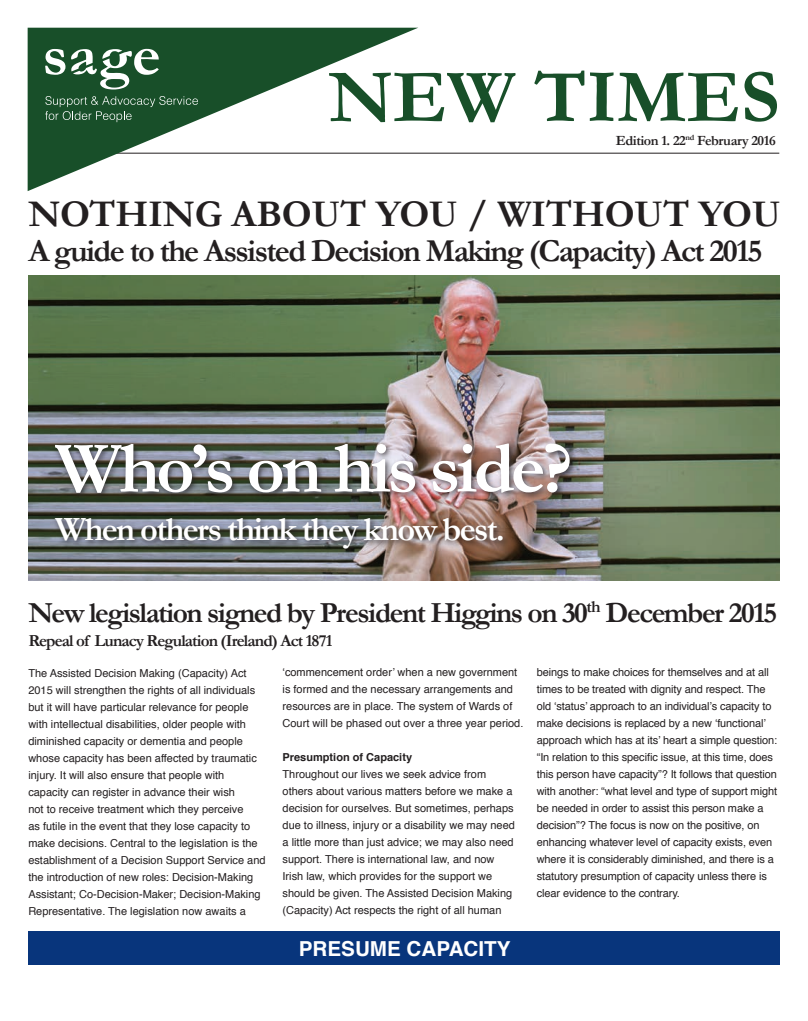
<style>
.page{position:relative;width:808px;height:1021px;background:#fff}
.page>*{position:absolute;margin:0;border:0;box-sizing:border-box;transform-origin:0 0}
.t1{font:700 76.2px "Garamond";color:#184f29}
.t2{font:700 74px "Garamond";letter-spacing:-.05em;color:#fff}
.t3{font:700 38px "Garamond";letter-spacing:-.005em;color:#231f20}
.t4{font:700 34.3px "Garamond";letter-spacing:-.05em;color:#fff}
.t5{font:700 32.2px "Garamond";letter-spacing:-.05em;color:#231f20}
.t6{font:700 29.3px "Garamond";letter-spacing:-.05em;color:#231f20}
.t7{font:700 20.6px "Helvetica";color:#fff}
.t8{font:700 17px "Garamond";letter-spacing:-.05em;color:#231f20}
.t9{font:700 14.2px "Garamond";letter-spacing:-.03em;color:#231f20}
.t10{font:11px/17px "Helvetica";color:#231f20}
.t11{font:700 11px "Helvetica";color:#231f20}
</style>
<div class="page">
<hr style="left:83px;top:153px;width:696px;height:1px;background:#231f20">
<svg style="left:28px;top:28px;width:390px;height:163px"></svg>
<img style="left:28px;top:275px;width:752px;height:305px">
<svg style="left:45px;top:49px;width:114px;height:40px"></svg>
<svg style="left:45px;top:96px;width:153px;height:26px"></svg>
<div style="left:28px;top:931px;width:752px;height:33px;background:#08357c"></div>
<div style="left:51px;top:440px;width:526px;height:60px;background:#231f20;opacity:.75"></div>
<div style="left:51px;top:514px;width:459px;height:42px;background:#231f20;opacity:.75"></div>
<h1 class="t1" style="left:329px;top:52px;width:452px">NEW TIMES</h1>
<p class="t9" style="left:616px;top:132px;width:161px">Edition 1. 22<sup>nd</sup> February 2016</p>
<h3 class="t3" style="left:28px;top:191px;width:754px">NOTHING ABOUT YOU / WITHOUT YOU</h3>
<h3 class="t5" style="left:28px;top:231px;width:736px">A guide to the Assisted Decision Making (Capacity) Act 2015</h3>
<h2 class="t2" style="left:55px;top:424px;width:519px">Who’s on his side?</h2>
<h3 class="t4" style="left:55px;top:509px;width:451px">When others think they know best.</h3>
<h3 class="t6" style="left:28px;top:595px;width:750px">New legislation signed by President Higgins on 30<sup>th</sup> December 2015</h3>
<h3 class="t8" style="left:28px;top:630px;width:306px">Repeal of Lunacy Regulation (Ireland) Act 1871</h3>
<p class="t10" style="left:28px;top:664px;width:239px">The Assisted Decision Making (Capacity) Act 2015 will strengthen the rights of all individuals but it will have particular relevance for people with intellectual disabilities, older people with diminished capacity or dementia and people whose capacity has been affected by traumatic injury. It will also ensure that people with capacity can register in advance their wish<br>not to receive treatment which they perceive<br>as futile in the event that they lose capacity to make decisions. Central to the legislation is the establishment of a Decision Support Service and the introduction of new roles: Decision-Making Assistant; Co-Decision-Maker; Decision-Making Representative. The legislation now awaits a</p>
<p class="t10" style="left:283px;top:664px;width:242px">‘commencement order’ when a new government is formed and the necessary arrangements and resources are in place. The system of Wards of Court will be phased out over a three year period.</p>
<p class="t11" style="left:283px;top:748px;width:131px">Presumption of Capacity</p>
<p class="t10" style="left:283px;top:766px;width:234px">Throughout our lives we seek advice from others about various matters before we make a decision for ourselves. But sometimes, perhaps due to illness, injury or a disability we may need a little more than just advice; we may also need support. There is international law, and now Irish law, which provides for the support we should be given. The Assisted Decision Making (Capacity) Act respects the right of all human</p>
<h3 class="t7" style="left:299px;top:931px;width:213px">PRESUME CAPACITY</h3>
<p class="t10" style="left:537px;top:664px;width:242px">beings to make choices for themselves and at all times to be treated with dignity and respect. The old ‘status’ approach to an individual’s capacity to make decisions is replaced by a new ‘functional’ approach which has at its’ heart a simple question: “In relation to this specific issue, at this time, does this person have capacity”? It follows that question with another: “what level and type of support might be needed in order to assist this person make a decision”? The focus is now on the positive, on enhancing whatever level of capacity exists, even where it is considerably diminished, and there is a statutory presumption of capacity unless there is clear evidence to the contrary.</p>
</div>
